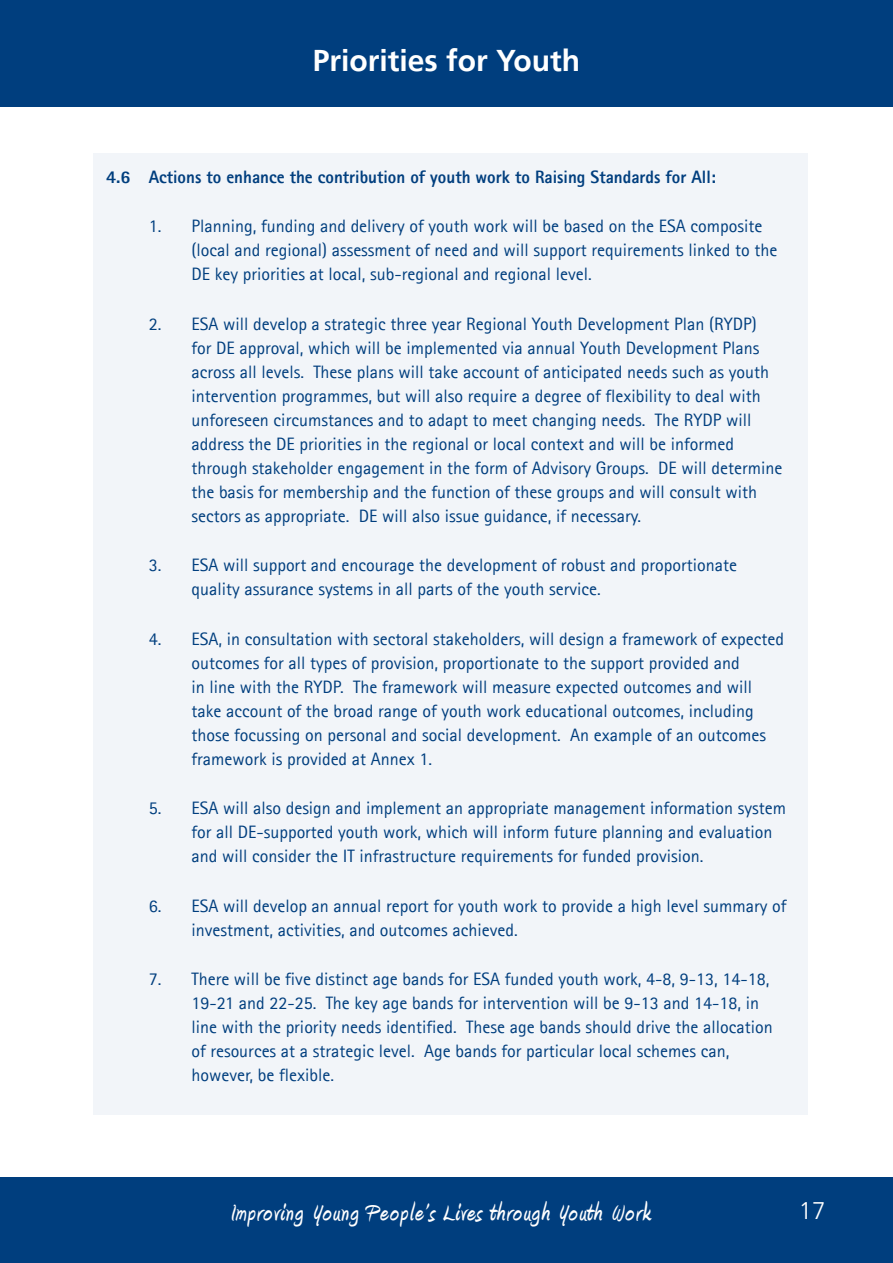
<style>
.page{position:relative;width:893px;height:1263px;background:#fff}
.page>*{position:absolute;margin:0;border:0;box-sizing:border-box;transform-origin:0 0}
.t1{font:700 30px "Amienne";letter-spacing:.05em;color:#fff}
.t2{font:700 30px "Frutiger CE";color:#fff}
.t3{font:300 24px "Frutiger CE";color:#fff}
.Para_-_Bullets_20{font:18px/24px "Agfa Rotis Sans Serif";color:#003e7e}
.Para_-_Numbered_Extr{font:800 18px "Agfa Rotis Sans Serif";color:#003e7e}
</style>
<div class="page">
<div style="left:0;top:0;width:893px;height:106px;background:#003e7e"></div>
<div style="left:0;top:1178px;width:893px;height:85px;background:#003e7e"></div>
<div style="left:94px;top:153px;width:714px;height:961px;background:#f2f5f9"></div>
<h1 class="t2" style="left:313px;top:42px;width:269px">Priorities for Youth</h1>
<p class="Para_-_Numbered_Extr" style="left:106px;top:165px;width:611px">4.6 Actions to enhance the contribution of youth work to Raising Standards for All:</p>
<p class="Para_-_Bullets_20" style="left:191px;top:214px;width:588px;text-indent:-43px">1. Planning, funding and delivery of youth work will be based on the ESA composite (local and regional) assessment of need and will support requirements linked to the<br>DE key priorities at local, sub-regional and regional level.</p>
<p class="Para_-_Bullets_20" style="left:191px;top:311px;width:593px;text-indent:-43px">2. ESA will develop a strategic three year Regional Youth Development Plan (RYDP)<br>for DE approval, which will be implemented via annual Youth Development Plans across all levels. These plans will take account of anticipated needs such as youth intervention programmes, but will also require a degree of flexibility to deal with unforeseen circumstances and to adapt to meet changing needs. The RYDP will address the DE priorities in the regional or local context and will be informed through stakeholder engagement in the form of Advisory Groups. DE will determine the basis for membership and the function of these groups and will consult with sectors as appropriate. DE will also issue guidance, if necessary.</p>
<p class="Para_-_Bullets_20" style="left:191px;top:553px;width:547px;text-indent:-43px">3. ESA will support and encourage the development of robust and proportionate quality assurance systems in all parts of the youth service.</p>
<p class="Para_-_Bullets_20" style="left:191px;top:626px;width:594px;text-indent:-43px">4. ESA, in consultation with sectoral stakeholders, will design a framework of expected outcomes for all types of provision, proportionate to the support provided and<br>in line with the RYDP. The framework will measure expected outcomes and will take account of the broad range of youth work educational outcomes, including those focussing on personal and social development. An example of an outcomes framework is provided at Annex 1.</p>
<p class="Para_-_Bullets_20" style="left:191px;top:796px;width:596px;text-indent:-43px">5. ESA will also design and implement an appropriate management information system for all DE-supported youth work, which will inform future planning and evaluation and will consider the IT infrastructure requirements for funded provision.</p>
<p class="Para_-_Bullets_20" style="left:191px;top:893px;width:597px;text-indent:-43px">6. ESA will develop an annual report for youth work to provide a high level summary of investment, activities, and outcomes achieved.</p>
<p class="Para_-_Bullets_20" style="left:191px;top:967px;width:583px;text-indent:-43px">7. There will be five distinct age bands for ESA funded youth work, 4-8, 9-13, 14‑18, 19-21 and 22-25. The key age bands for intervention will be 9-13 and 14-18, in line with the priority needs identified. These age bands should drive the allocation of resources at a strategic level. Age bands for particular local schemes can, however, be flexible.</p>
<h1 class="t1" style="left:230px;top:1199px;width:421px">Improving Young People’s Lives through Youth Work</h1>
<h2 class="t3" style="left:799px;top:1196px;width:28px">17</h2>
</div>
